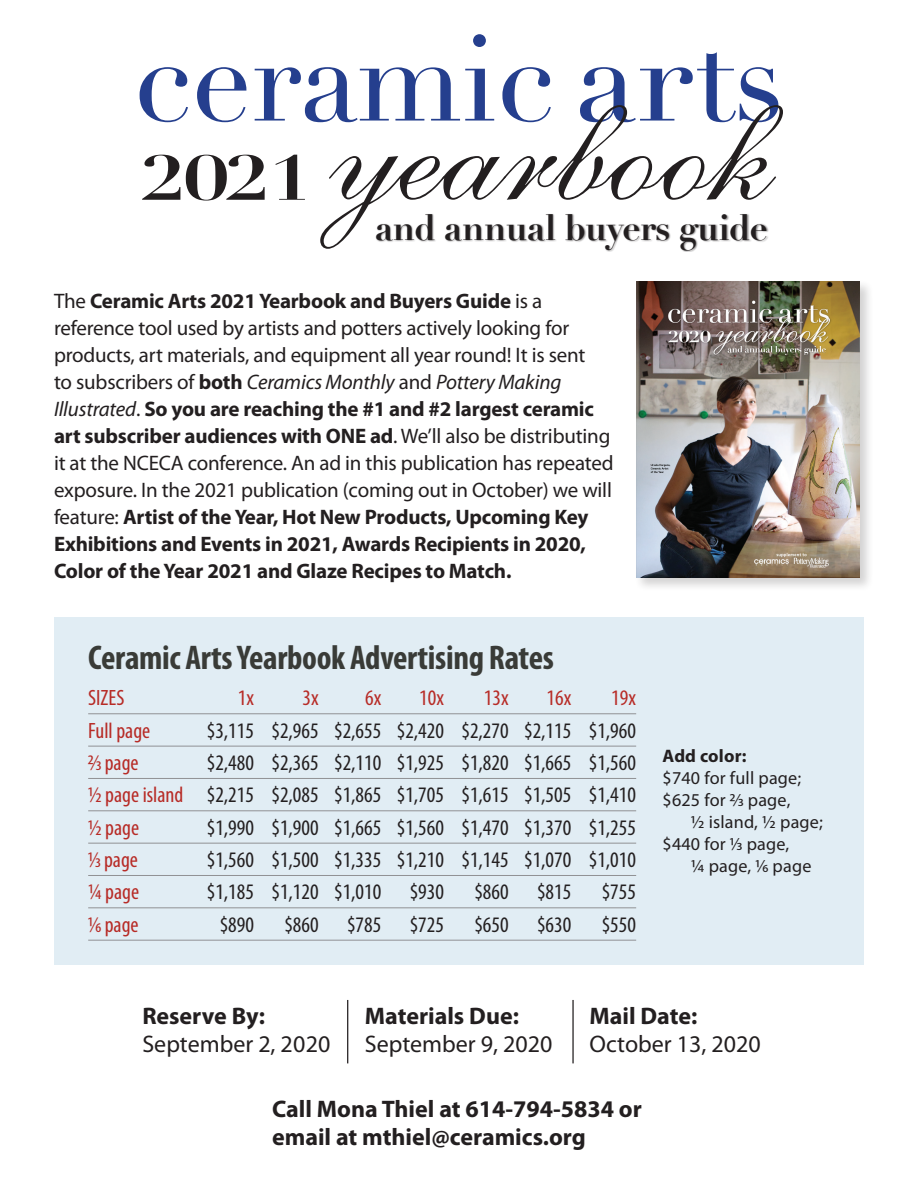
<style>
.page{position:relative;width:918px;height:1188px;background:#fff}
.page>*{position:absolute;margin:0;border:0;box-sizing:border-box;transform-origin:0 0}
.t1{font:157.2px "Shelley Volante Script";color:#231f20}
.t2{font:700 61.95px "Didot";color:#231f20;scale:1.36 1}
.t3{font:700 36px "Didot";letter-spacing:-.02em;color:#231f20}
.t4{font:700 condensed 34.35px "Myriad Pro";letter-spacing:-.01em;color:#393b37}
.t5{font:700 24px/28.5px "Myriad Pro";color:#231f20}
.t6{font:24px "Myriad Pro";color:#231f20}
.t7{font:condensed 22.2px/32.4px "Myriad Pro";color:#231f20;text-align:justify}
.t8{font:condensed 22.2px "Myriad Pro";color:#b72b26}
.t9{font:21px/27px "Myriad Pro";letter-spacing:-.01em;color:#231f20}
.t10{font:18.15px "Myriad Pro";letter-spacing:.01em;color:#231f20}
.t11{font:700 18.15px "Myriad Pro";letter-spacing:.01em;color:#231f20}
.s1{font-weight:700}
.s2{font-style:italic}
.s3{color:#b72b26}
</style>
<div class="page">
<hr style="left:347px;top:1000px;width:1px;height:63px;background:#231f20">
<hr style="left:572px;top:1000px;width:2px;height:63px;background:#231f20">
<div style="left:375px;top:214px;width:394px;height:38px;background:#231f20;opacity:.45"></div>
<svg style="left:140px;top:34px;width:638px;height:88px"></svg>
<div style="left:54px;top:617px;width:810px;height:348px;background:#e1edf4"></div>
<div style="left:634px;top:280px;width:240px;height:312px;background:#231f20;opacity:.2"></div>
<img style="left:636px;top:282px;width:224px;height:296px">
<hr style="left:88px;top:713px;width:548px;height:1px;background:#919295">
<hr style="left:88px;top:746px;width:548px;height:1px;background:#919295">
<hr style="left:88px;top:778px;width:548px;height:1px;background:#919295">
<hr style="left:88px;top:810px;width:548px;height:1px;background:#919295">
<hr style="left:88px;top:843px;width:548px;height:1px;background:#919295">
<hr style="left:88px;top:875px;width:548px;height:1px;background:#919295">
<hr style="left:88px;top:907px;width:548px;height:1px;background:#919295">
<hr style="left:88px;top:940px;width:548px;height:1px;background:#919295">
<h2 class="t2" style="left:140px;top:140px;width:130px">2021</h2>
<h1 class="t1" style="left:327px;top:57px;width:447px">yearbook</h1>
<h3 class="t3" style="left:375px;top:205px;width:395px">and annual buyers guide</h3>
<p class="t9" style="left:54px;top:287px;width:561px">The <span class="s1">Ceramic Arts 2021 Yearbook and Buyers Guide</span> is a reference tool used by artists and potters actively looking for products, art materials, and equipment all year round! It is sent<br>to subscribers of <span class="s1">both</span> <span class="s2">Ceramics Monthly</span> and <span class="s2">Pottery Making Illustrated</span>. <span class="s1">So you are reaching the #1 and #2 largest ceramic art subscriber audiences with ONE ad</span>. We’ll also be distributing it at the NCECA conference. An ad in this publication has repeated exposure. In the 2021 publication (coming out in October) we will feature: <span class="s1">Artist of the Year, Hot New Products, Upcoming Key Exhibitions and Events in 2021, Awards Recipients in 2020, Color of the Year 2021 and Glaze Recipes to Match.</span></p>
<h3 class="t4" style="left:88px;top:636px;width:467px">Ceramic Arts Yearbook Advertising Rates</h3>
<p class="t8" style="left:88px;top:684px;width:38px">SIZES</p>
<p class="t8" style="left:238px;top:684px;width:18px">1x</p>
<p class="t8" style="left:303px;top:684px;width:18px">3x</p>
<p class="t8" style="left:365px;top:684px;width:18px">6x</p>
<p class="t8" style="left:419px;top:684px;width:26px">10x</p>
<p class="t8" style="left:484px;top:684px;width:26px">13x</p>
<p class="t8" style="left:547px;top:684px;width:26px">16x</p>
<p class="t8" style="left:611px;top:684px;width:26px">19x</p>
<p class="t8" style="left:88px;top:717px;width:64px">Full page</p>
<p class="t7" style="left:207px;top:714px;width:431px">$3,115 $2,965 $2,655 $2,420 $2,270 $2,115 $1,960</p>
<p class="t8" style="left:88px;top:749px;width:52px">2/3 page</p>
<p class="t7" style="left:88px;top:746px;width:549px;text-indent:119px">$2,480 $2,365 $2,110 $1,925 $1,820 $1,665 $1,560<br><span class="s3">1/2 page island</span> $2,215 $2,085 $1,865 $1,705 $1,615 $1,505 $1,410<br><span class="s3">1/2 page</span></p>
<p class="t7" style="left:207px;top:811px;width:431px">$1,990 $1,900 $1,665 $1,560 $1,470 $1,370 $1,255</p>
<p class="t8" style="left:88px;top:846px;width:51px">1/3 page</p>
<p class="t7" style="left:207px;top:843px;width:431px">$1,560 $1,500 $1,335 $1,210 $1,145 $1,070 $1,010</p>
<p class="t8" style="left:88px;top:879px;width:53px">1/4 page</p>
<p class="t7" style="left:207px;top:875px;width:176px">$1,185 $1,120 $1,010</p>
<p class="t7" style="left:410px;top:875px;width:36px">$930</p>
<p class="t7" style="left:474px;top:875px;width:36px">$860</p>
<p class="t7" style="left:537px;top:875px;width:36px">$815</p>
<p class="t7" style="left:602px;top:875px;width:36px">$755</p>
<p class="t8" style="left:88px;top:911px;width:52px">1/6 page</p>
<p class="t7" style="left:220px;top:908px;width:36px">$890</p>
<p class="t7" style="left:284px;top:908px;width:36px">$860</p>
<p class="t7" style="left:347px;top:908px;width:36px">$785</p>
<p class="t7" style="left:410px;top:908px;width:36px">$725</p>
<p class="t7" style="left:474px;top:908px;width:36px">$650</p>
<p class="t7" style="left:537px;top:908px;width:36px">$630</p>
<p class="t7" style="left:602px;top:908px;width:36px">$550</p>
<p class="t11" style="left:663px;top:744px;width:85px">Add color:</p>
<p class="t10" style="left:663px;top:767px;width:140px">$740 for full page;</p>
<p class="t10" style="left:663px;top:789px;width:129px">$625 for 2/3 page,</p>
<p class="t10" style="left:691px;top:811px;width:134px">1/2 island, 1/2 page;</p>
<p class="t10" style="left:663px;top:833px;width:128px">$440 for 1/3 page,</p>
<p class="t10" style="left:691px;top:855px;width:122px">1/4 page, 1/6 page</p>
<p class="t5" style="left:142px;top:1000px;width:124px">Reserve By:</p>
<p class="t6" style="left:142px;top:1029px;width:190px">September 2, 2020</p>
<p class="t5" style="left:365px;top:1000px;width:156px">Materials Due:</p>
<p class="t6" style="left:365px;top:1029px;width:189px">September 9, 2020</p>
<p class="t5" style="left:590px;top:1000px;width:109px">Mail Date:</p>
<p class="t6" style="left:590px;top:1029px;width:173px">October 13, 2020</p>
<p class="t5" style="left:272px;top:1093px;width:371px">Call Mona Thiel at 614-794-5834 or email at mthiel@ceramics.org</p>
</div>
